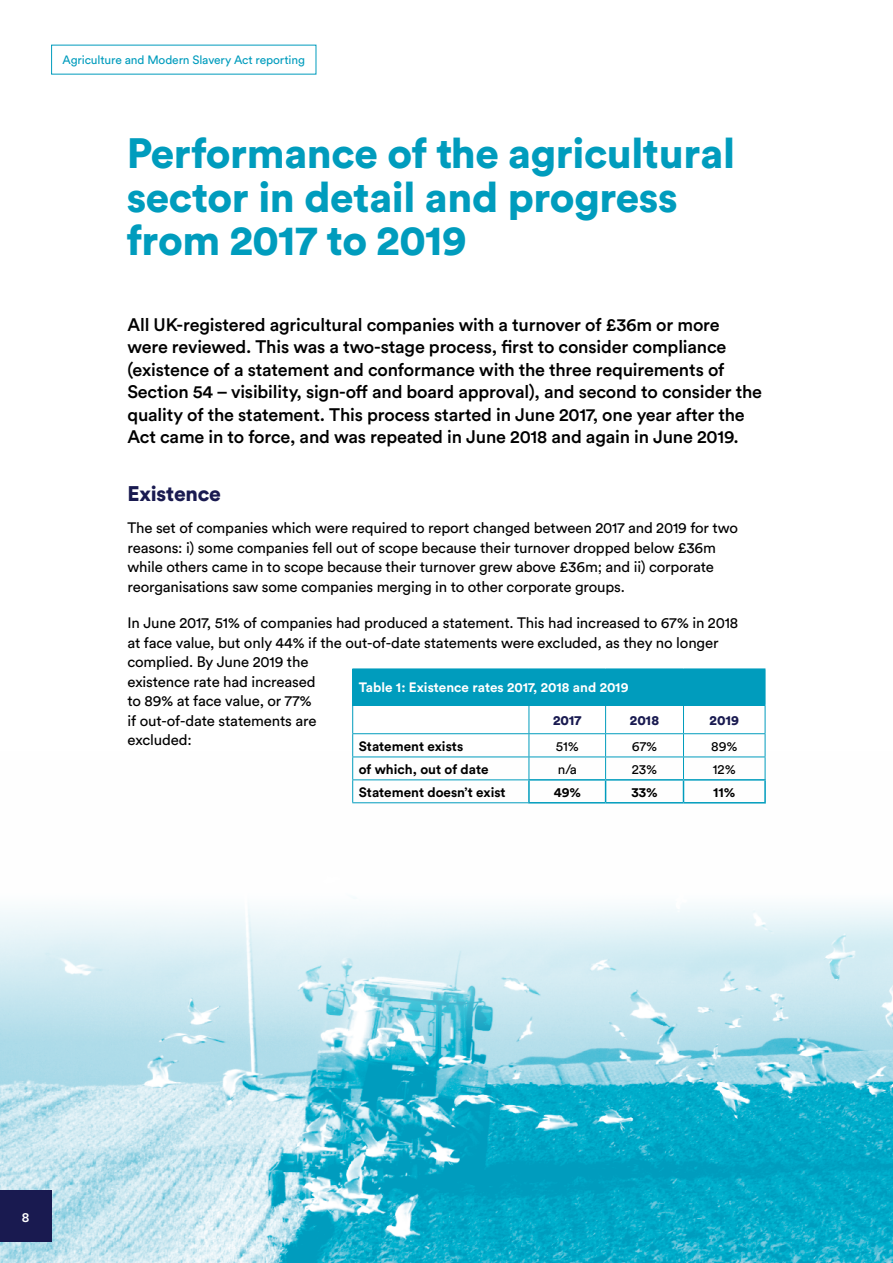
<style>
.page{position:relative;width:893px;height:1263px;background:#fff}
.page>*{position:absolute;margin:0;border:0;box-sizing:border-box;transform-origin:0 0}
.H1B_blue_1{font:900 42px/43.5px "Circular Pro";letter-spacing:-.01em;color:#009cbd}
.H6_sub_b1{font:900 21px "Circular Pro";letter-spacing:-.01em;color:#191a50}
.INTRO_12_15{font:500 18px/22.5px "Circular Pro";letter-spacing:-.01em;color:#000}
.Body_text_main_10pt{font:15px/19.5px "Circular Pro";letter-spacing:-.01em;color:#000}
.t1{font:700 13.5px "Circular Pro";color:#000}
.t2{font:700 13.5px "Circular Pro";color:#fff}
.t3{font:13.5px "Circular Pro";color:#000}
.t4{font:900 13.5px "Circular Pro";color:#191a50}
.t5{font:500 13.5px "Circular Pro";color:#fff}
.t6{font:12px "Circular Pro";letter-spacing:-.01em;color:#009cbd}
</style>
<div class="page">
<img style="left:0;top:751px;width:893px;height:512px">
<div style="left:353px;top:669px;width:412px;height:36px;background:#009cbd"></div>
<hr style="left:352px;top:668px;width:177px;height:1px;background:#009cbd">
<hr style="left:352px;top:669px;width:1px;height:36px;background:#009cbd">
<hr style="left:529px;top:668px;width:77px;height:1px;background:#009cbd">
<hr style="left:606px;top:668px;width:77px;height:1px;background:#009cbd">
<hr style="left:683px;top:668px;width:82px;height:1px;background:#009cbd">
<hr style="left:765px;top:669px;width:1px;height:36px;background:#009cbd">
<hr style="left:352px;top:705px;width:177px;height:1px;background:#009cbd">
<hr style="left:352px;top:733px;width:177px;height:1px;background:#009cbd">
<hr style="left:352px;top:756px;width:177px;height:1px;background:#009cbd">
<hr style="left:529px;top:756px;width:77px;height:1px;background:#009cbd">
<hr style="left:606px;top:756px;width:77px;height:1px;background:#009cbd">
<hr style="left:683px;top:756px;width:82px;height:1px;background:#009cbd">
<hr style="left:352px;top:779px;width:176px;height:1px;background:#009cbd">
<svg style="left:352px;top:706px;width:1px;height:96px"></svg>
<hr style="left:352px;top:802px;width:176px;height:1px;background:#009cbd">
<hr style="left:529px;top:705px;width:77px;height:1px;background:#009cbd">
<svg style="left:529px;top:706px;width:1px;height:73px"></svg>
<hr style="left:606px;top:705px;width:77px;height:1px;background:#009cbd">
<hr style="left:683px;top:705px;width:82px;height:1px;background:#009cbd">
<svg style="left:765px;top:705px;width:1px;height:74px"></svg>
<hr style="left:529px;top:733px;width:77px;height:1px;background:#009cbd">
<hr style="left:606px;top:733px;width:77px;height:1px;background:#009cbd">
<hr style="left:683px;top:733px;width:82px;height:1px;background:#009cbd">
<hr style="left:528px;top:779px;width:78px;height:2px;background:#009cbd">
<hr style="left:528px;top:781px;width:2px;height:21px;background:#009cbd">
<hr style="left:606px;top:779px;width:77px;height:2px;background:#009cbd">
<svg style="left:605px;top:706px;width:1px;height:96px"></svg>
<hr style="left:683px;top:779px;width:83px;height:2px;background:#009cbd">
<svg style="left:683px;top:706px;width:1px;height:96px"></svg>
<hr style="left:764px;top:781px;width:2px;height:21px;background:#009cbd">
<hr style="left:528px;top:802px;width:78px;height:1px;background:#009cbd">
<hr style="left:606px;top:802px;width:77px;height:1px;background:#009cbd">
<hr style="left:683px;top:802px;width:83px;height:1px;background:#009cbd">
<div style="left:0;top:1191px;width:51px;height:51px;background:#191a50"></div>
<p class="t6" style="left:63px;top:52px;width:244px">Agriculture and Modern Slavery Act reporting</p>
<h1 class="H1B_blue_1" style="left:127px;top:130px;width:610px">Performance of the agricultural sector in detail and progress from 2017 to 2019</h1>
<p class="INTRO_12_15" style="left:127px;top:312px;width:636px">All UK-registered agricultural companies with a turnover of £36m or more were reviewed. This was a two-stage process, first to consider compliance (existence of a statement and conformance with the three requirements of Section 54 – visibility, sign-off and board approval), and second to consider the quality of the statement. This process started in June 2017, one year after the Act came in to force, and was repeated in June 2018 and again in June 2019.</p>
<h6 class="H6_sub_b1" style="left:127px;top:479px;width:95px">Existence</h6>
<p class="Body_text_main_10pt" style="left:127px;top:518px;width:612px">The set of companies which were required to report changed between 2017 and 2019 for two reasons: i) some companies fell out of scope because their turnover dropped below £36m while others came in to scope because their turnover grew above £36m; and ii) corporate reorganisations saw some companies merging in to other corporate groups.</p>
<p class="Body_text_main_10pt" style="left:127px;top:613px;width:612px">In June 2017, 51% of companies had produced a statement. This had increased to 67% in 2018 at face value, but only 44% if the out-of-date statements were excluded, as they no longer complied. By June 2019 the<br>existence rate had increased<br>to 89% at face value, or 77%<br>if out-of-date statements are<br>excluded:</p>
<p class="t2" style="left:359px;top:678px;width:271px">Table 1: Existence rates 2017, 2018 and 2019</p>
<p class="t4" style="left:553px;top:711px;width:30px">2017</p>
<p class="t4" style="left:630px;top:711px;width:31px">2018</p>
<p class="t4" style="left:710px;top:711px;width:31px">2019</p>
<p class="t1" style="left:359px;top:737px;width:106px">Statement exists</p>
<p class="t3" style="left:556px;top:737px;width:25px">51%</p>
<p class="t3" style="left:632px;top:737px;width:27px">67%</p>
<p class="t3" style="left:711px;top:737px;width:28px">89%</p>
<p class="t1" style="left:359px;top:760px;width:131px">of which, out of date</p>
<p class="t3" style="left:558px;top:760px;width:20px">n/a</p>
<p class="t3" style="left:632px;top:760px;width:27px">23%</p>
<p class="t3" style="left:713px;top:760px;width:25px">12%</p>
<p class="t1" style="left:359px;top:783px;width:148px">Statement doesn’t exist</p>
<p class="t1" style="left:554px;top:783px;width:29px">49%</p>
<p class="t1" style="left:631px;top:783px;width:28px">33%</p>
<p class="t1" style="left:713px;top:783px;width:24px">11%</p>
<p class="t5" style="left:22px;top:1208px;width:9px">8</p>
</div>
